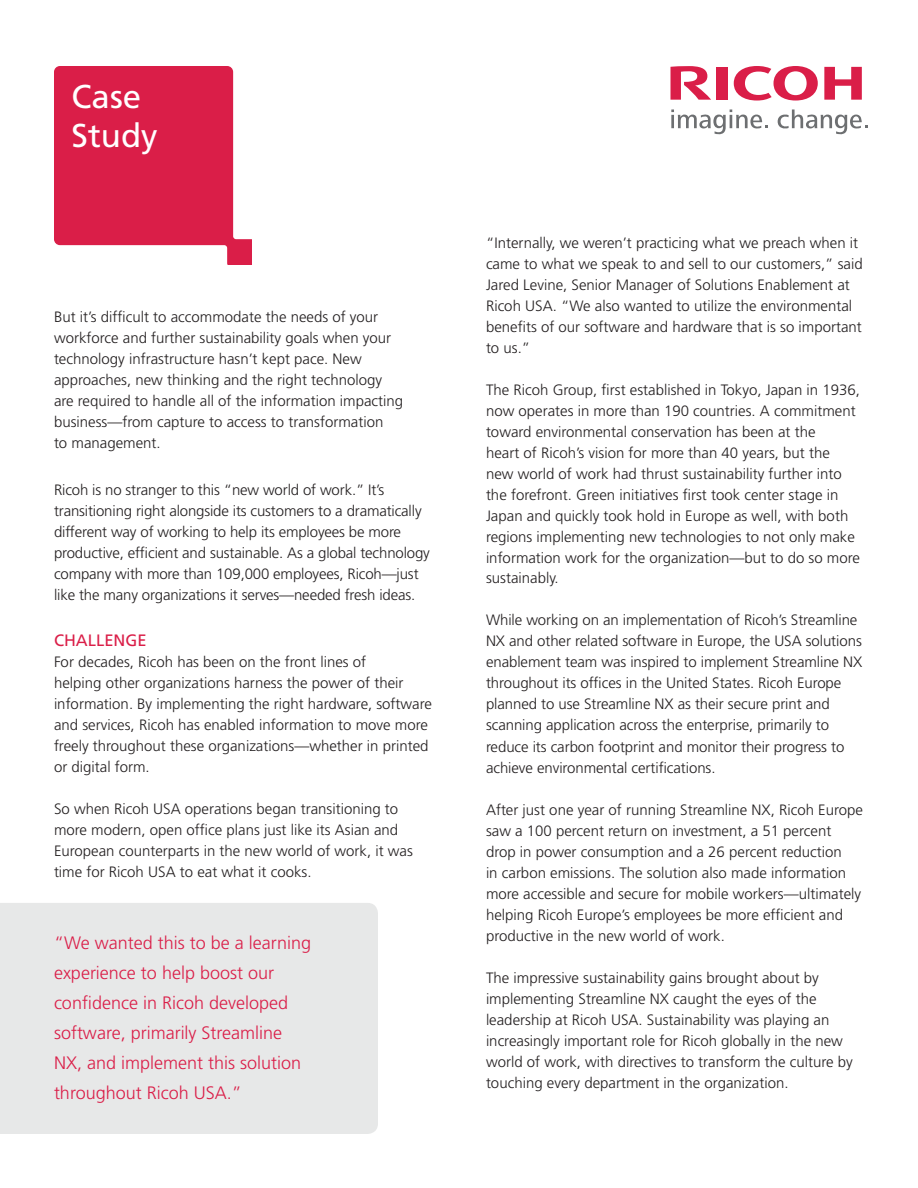
<style>
.page{position:relative;width:918px;height:1188px;background:#fff}
.page>*{position:absolute;margin:0;border:0;box-sizing:border-box;transform-origin:0 0}
.t1{font:33px/39.6px "Frutiger";color:#fff}
.t2{font:300 18px/30px "Frutiger";color:#da1e48}
.t3{font:16.5px "Frutiger";color:#da1e48}
.t4{font:300 15px/21px "Frutiger";color:#231f20}
</style>
<div class="page">
<svg style="left:54px;top:66px;width:198px;height:198px"></svg>
<svg style="left:734px;top:66px;width:84px;height:35px"></svg>
<svg style="left:824px;top:67px;width:38px;height:33px"></svg>
<div style="left:716px;top:67px;width:11px;height:33px;background:#da1e48"></div>
<svg style="left:670px;top:66px;width:41px;height:34px"></svg>
<svg style="left:671px;top:109px;width:97px;height:26px"></svg>
<svg style="left:778px;top:109px;width:90px;height:26px"></svg>
<div style="left:0;top:903px;width:378px;height:231px;background:#e7e8e8"></div>
<h1 class="t1" style="left:72px;top:77px;width:88px">Case<br>Study</h1>
<p class="t4" style="left:54px;top:307px;width:351px">But it’s difficult to accommodate the needs of your workforce and further sustainability goals when your technology infrastructure hasn’t kept pace. New approaches, new thinking and the right technology are required to handle all of the information impacting business—from capture to access to transformation<br>to management.</p>
<p class="t4" style="left:54px;top:479px;width:377px">Ricoh is no stranger to this “new world of work.” It’s transitioning right alongside its customers to a dramatically different way of working to help its employees be more productive, efficient and sustainable. As a global technology company with more than 109,000 employees, Ricoh—just like the many organizations it serves—needed fresh ideas.</p>
<p class="t3" style="left:54px;top:631px;width:94px">CHALLENGE</p>
<p class="t4" style="left:54px;top:652px;width:380px">For decades, Ricoh has been on the front lines of<br>helping other organizations harness the power of their information. By implementing the right hardware, software and services, Ricoh has enabled information to move more freely throughout these organizations—whether in printed or digital form.</p>
<p class="t4" style="left:54px;top:799px;width:360px">So when Ricoh USA operations began transitioning to more modern, open office plans just like its Asian and European counterparts in the new world of work, it was time for Ricoh USA to eat what it cooks.</p>
<p class="t2" style="left:54px;top:928px;width:259px">“We wanted this to be a learning experience to help boost our confidence in Ricoh developed software, primarily Streamline<br>NX, and implement this solution throughout Ricoh USA.”</p>
<p class="t4" style="left:486px;top:232px;width:378px">“Internally, we weren’t practicing what we preach when it came to what we speak to and sell to our customers,” said Jared Levine, Senior Manager of Solutions Enablement at Ricoh USA. “We also wanted to utilize the environmental benefits of our software and hardware that is so important to us.”</p>
<p class="t4" style="left:486px;top:379px;width:376px">The Ricoh Group, first established in Tokyo, Japan in 1936, now operates in more than 190 countries. A commitment toward environmental conservation has been at the<br>heart of Ricoh’s vision for more than 40 years, but the new world of work had thrust sustainability further into the forefront. Green initiatives first took center stage in Japan and quickly took hold in Europe as well, with both regions implementing new technologies to not only make information work for the organization—but to do so more sustainably.</p>
<p class="t4" style="left:486px;top:610px;width:378px">While working on an implementation of Ricoh’s Streamline NX and other related software in Europe, the USA solutions enablement team was inspired to implement Streamline NX throughout its offices in the United States. Ricoh Europe planned to use Streamline NX as their secure print and scanning application across the enterprise, primarily to reduce its carbon footprint and monitor their progress to achieve environmental certifications.</p>
<p class="t4" style="left:486px;top:799px;width:379px">After just one year of running Streamline NX, Ricoh Europe saw a 100 percent return on investment, a 51 percent drop in power consumption and a 26 percent reduction<br>in carbon emissions. The solution also made information more accessible and secure for mobile workers—ultimately helping Ricoh Europe’s employees be more efficient and productive in the new world of work.</p>
<p class="t4" style="left:486px;top:967px;width:368px">The impressive sustainability gains brought about by implementing Streamline NX caught the eyes of the leadership at Ricoh USA. Sustainability was playing an increasingly important role for Ricoh globally in the new world of work, with directives to transform the culture by touching every department in the organization.</p>
</div>
